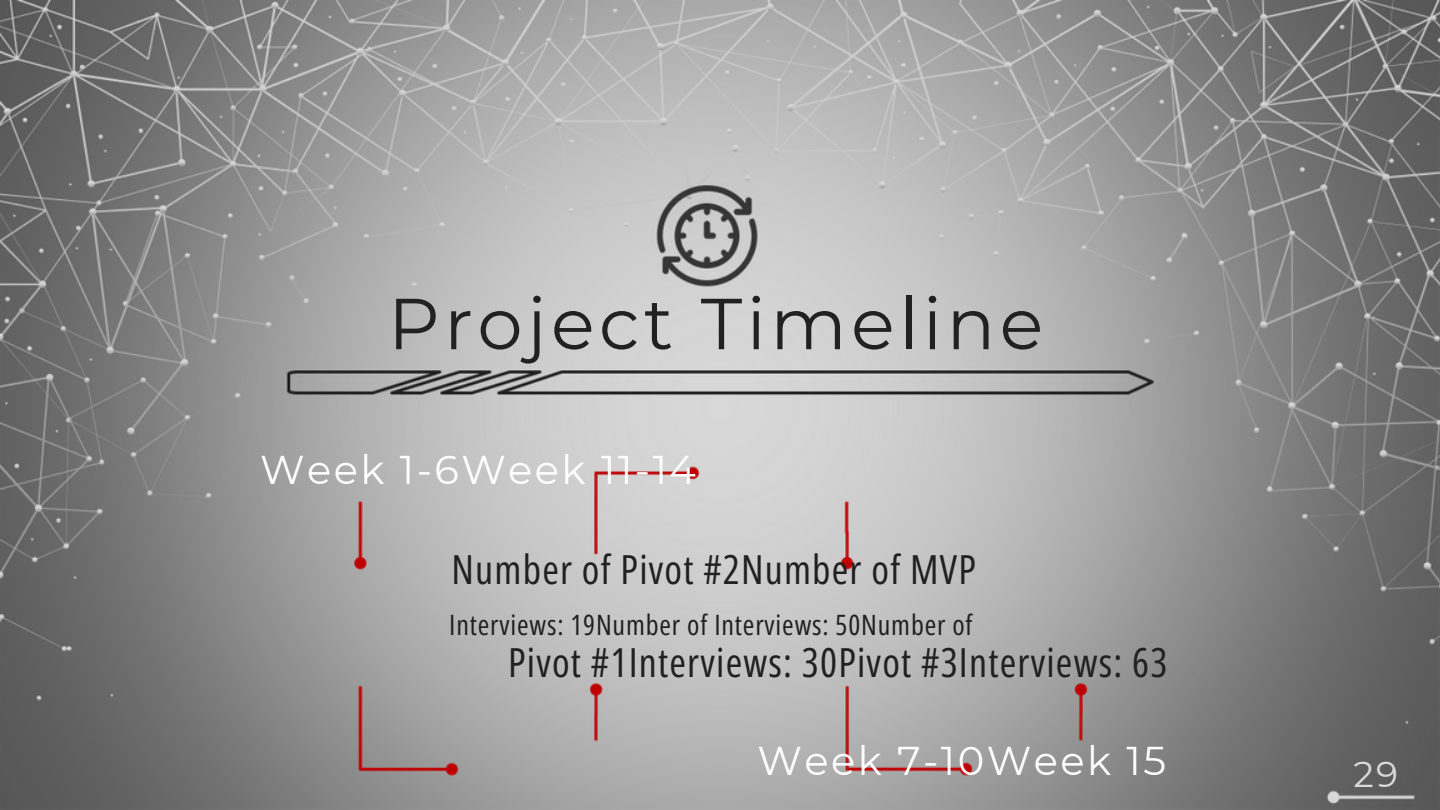
<style>
.page{position:relative;width:1440px;height:810px;background:#fff}
.page>*{position:absolute;margin:0;border:0;box-sizing:border-box;transform-origin:0 0}
.t1{font:72px "Montserrat";letter-spacing:.06em;color:#212121}
.t2{font:40px "Open Sans Condensed";letter-spacing:.03em;color:#212121}
.t3{font:40px "Montserrat";letter-spacing:.06em;color:#fff}
.t4{font:36px "Montserrat";color:#d9d9d9}
.t5{font:28px "Open Sans Condensed";letter-spacing:.03em;color:#212121}
</style>
<div class="page">
<img style="left:0;top:0;width:1440px;height:810px">
<p class="t1" style="left:388px;top:280px;width:657px">Project Timeline</p>
<p class="t3" style="left:260px;top:445px;width:438px">Week 1-6Week 11-14</p>
<p class="t2" style="left:452px;top:542px;width:526px">Number of Pivot #2Number of MVP</p>
<p class="t5" style="left:449px;top:606px;width:525px">Interviews: 19Number of Interviews: 50Number of</p>
<p class="t2" style="left:508px;top:635px;width:661px">Pivot #1Interviews: 30Pivot #3Interviews: 63</p>
<p class="t3" style="left:757px;top:736px;width:410px">Week 7-10Week 15</p>
<p class="t4" style="left:1353px;top:752px;width:46px">29</p>
</div>
